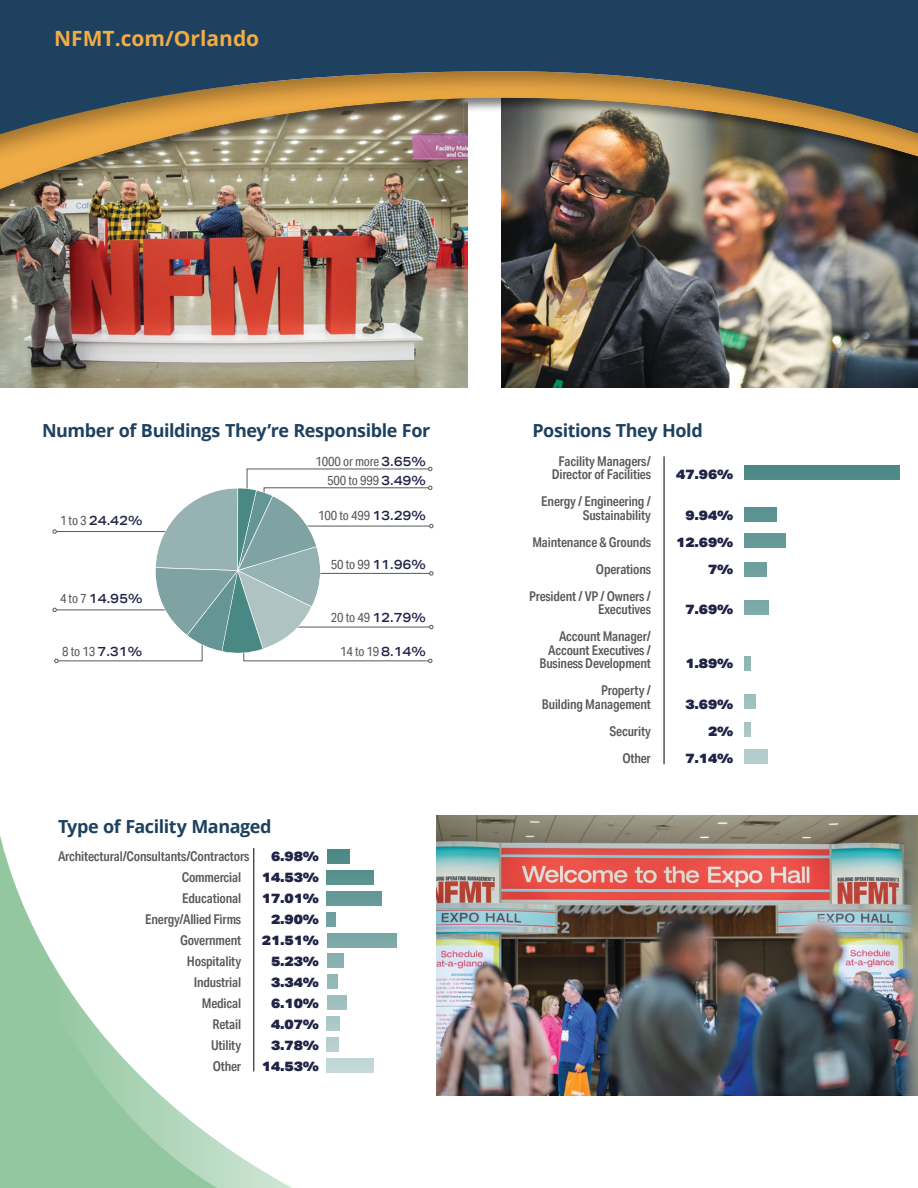
<style>
.page{position:relative;width:918px;height:1188px;background:#fff}
.page>*{position:absolute;margin:0;border:0;box-sizing:border-box;transform-origin:0 0}
.t1{font:700 21px "Open Sans";color:#f0ac46}
.t2{font:700 18px "Open Sans";letter-spacing:-.025em;color:#1d415e}
.t3{font:600 13.5px/13.5px "Aktiv Grotesk Cd";letter-spacing:-.01em;color:#58595b;text-align:right}
.t4{font:900 13.5px "Aktiv Grotesk Ex";letter-spacing:-.01em;color:#212347}
.t5{font:13.2px "Aktiv Grotesk Cd";letter-spacing:-.01em;color:#58595b}
.t6{font:500 13.2px "Aktiv Grotesk Ex";letter-spacing:-.01em;color:#212347}
.s1{font-family:"Aktiv Grotesk Ex";font-weight:500;color:#212347}
.s2{font-family:"Aktiv Grotesk Cd";font-weight:400;color:#58595b}
</style>
<div class="page">
<img style="left:0;top:0;width:918px;height:1188px">
<img style="left:437px;top:815px;width:481px;height:280px">
<hr style="left:253px;top:848px;width:1px;height:223px;background:#000">
<div style="left:327px;top:849px;width:22px;height:15px;background:#4a8886"></div>
<div style="left:327px;top:870px;width:47px;height:15px;background:#599290"></div>
<div style="left:327px;top:891px;width:55px;height:15px;background:#649998"></div>
<div style="left:327px;top:912px;width:9px;height:15px;background:#71a1a0"></div>
<div style="left:327px;top:933px;width:69px;height:14px;background:#7ca9a7"></div>
<div style="left:327px;top:954px;width:17px;height:14px;background:#88b1af"></div>
<div style="left:327px;top:974px;width:11px;height:15px;background:#94b9b7"></div>
<div style="left:327px;top:995px;width:20px;height:15px;background:#9fc0bf"></div>
<div style="left:327px;top:1016px;width:13px;height:15px;background:#abc8c7"></div>
<div style="left:327px;top:1037px;width:12px;height:15px;background:#b8d0cf"></div>
<div style="left:327px;top:1058px;width:47px;height:15px;background:#c3d7d7"></div>
<svg style="left:53px;top:467px;width:380px;height:196px"></svg>
<h1 class="t1" style="left:54px;top:24px;width:207px">NFMT.com/Orlando</h1>
<h2 class="t2" style="left:42px;top:418px;width:390px">Number of Buildings They’re Responsible For</h2>
<p class="t5" style="left:315px;top:453px;width:112px">1000 or more <span class="s1">3.65%</span></p>
<p class="t6" style="left:60px;top:513px;width:84px"><span class="s2">1 to 3</span> 24.42%</p>
<p class="t6" style="left:60px;top:591px;width:84px"><span class="s2">4 to 7</span> 14.95%</p>
<p class="t5" style="left:62px;top:644px;width:81px">8 to 13 <span class="s1">7.31%</span></p>
<p class="t5" style="left:327px;top:472px;width:100px">500 to 999 <span class="s1">3.49%</span></p>
<p class="t5" style="left:318px;top:508px;width:109px">100 to 499 <span class="s1">13.29%</span></p>
<p class="t5" style="left:331px;top:556px;width:97px">50 to 99 <span class="s1">11.96%</span></p>
<p class="t5" style="left:331px;top:610px;width:97px">20 to 49 <span class="s1">12.79%</span></p>
<p class="t5" style="left:340px;top:644px;width:87px">14 to 19 <span class="s1">8.14%</span></p>
<h2 class="t2" style="left:58px;top:814px;width:215px">Type of Facility Managed</h2>
<p class="t3" style="left:58px;top:849px;width:193px">Architectural/Consultants/Contractors</p>
<p class="t4" style="left:271px;top:847px;width:49px">6.98%</p>
<p class="t3" style="left:182px;top:871px;width:61px">Commercial</p>
<p class="t4" style="left:262px;top:868px;width:59px">14.53%</p>
<p class="t3" style="left:182px;top:892px;width:61px">Educational</p>
<p class="t4" style="left:262px;top:889px;width:59px">17.01%</p>
<p class="t3" style="left:145px;top:913px;width:97px">Energy/Allied Firms</p>
<p class="t4" style="left:271px;top:910px;width:49px">2.90%</p>
<p class="t3" style="left:180px;top:934px;width:62px">Government</p>
<p class="t4" style="left:262px;top:931px;width:59px">21.51%</p>
<p class="t3" style="left:187px;top:955px;width:56px">Hospitality</p>
<p class="t4" style="left:271px;top:952px;width:49px">5.23%</p>
<p class="t3" style="left:194px;top:976px;width:49px">Industrial</p>
<p class="t4" style="left:271px;top:974px;width:49px">3.34%</p>
<p class="t3" style="left:202px;top:997px;width:41px">Medical</p>
<p class="t4" style="left:271px;top:995px;width:49px">6.10%</p>
<p class="t3" style="left:213px;top:1018px;width:30px">Retail</p>
<p class="t4" style="left:271px;top:1016px;width:49px">4.07%</p>
<p class="t3" style="left:211px;top:1039px;width:32px">Utility</p>
<p class="t4" style="left:271px;top:1037px;width:49px">3.78%</p>
<p class="t3" style="left:213px;top:1060px;width:30px">Other</p>
<p class="t4" style="left:262px;top:1058px;width:59px">14.53%</p>
<h2 class="t2" style="left:532px;top:418px;width:172px">Positions They Hold</h2>
<p class="t3" style="left:552px;top:454px;width:101px;text-align:center">Facility Managers/<br>Director of Facilities</p>
<p class="t3" style="left:541px;top:495px;width:111px">Energy / Engineering /<br>Sustainability</p>
<p class="t4" style="left:676px;top:465px;width:59px">47.96%</p>
<p class="t4" style="left:685px;top:506px;width:49px">9.94%</p>
<p class="t3" style="left:532px;top:535px;width:120px">Maintenance &amp; Grounds</p>
<p class="t4" style="left:676px;top:533px;width:59px">12.69%</p>
<p class="t3" style="left:596px;top:562px;width:56px">Operations</p>
<p class="t4" style="left:708px;top:560px;width:27px">7%</p>
<p class="t3" style="left:529px;top:589px;width:123px">President / VP / Owners /<br>Executives</p>
<p class="t4" style="left:685px;top:600px;width:49px">7.69%</p>
<p class="t3" style="left:540px;top:630px;width:113px">Account Manager/<br>Account Executives /<br>Business Development</p>
<p class="t3" style="left:542px;top:684px;width:111px">Property /<br>Building Management</p>
<p class="t4" style="left:685px;top:654px;width:49px">1.89%</p>
<p class="t4" style="left:685px;top:695px;width:49px">3.69%</p>
<p class="t3" style="left:610px;top:724px;width:43px">Security</p>
<p class="t4" style="left:708px;top:722px;width:27px">2%</p>
<p class="t3" style="left:622px;top:751px;width:30px">Other</p>
<p class="t4" style="left:685px;top:749px;width:49px">7.14%</p>
</div>
